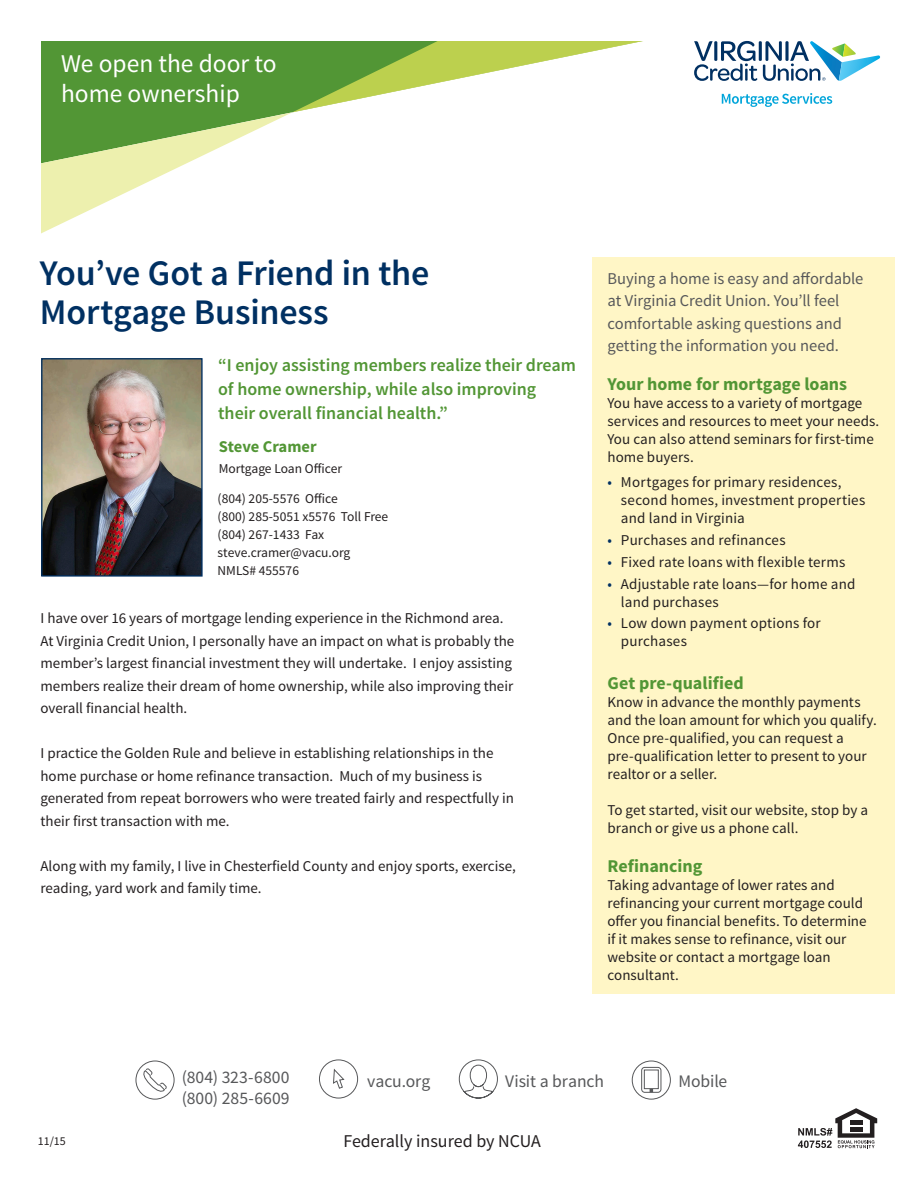
<style>
.page{position:relative;width:918px;height:1188px;background:#fff}
.page>*{position:absolute;margin:0;border:0;box-sizing:border-box;transform-origin:0 0}
.t1{font:600 36px/39px "Source Sans Pro";letter-spacing:-.005em;color:#003062}
.t2{font:25.5px/30px "Source Sans Pro";color:#fff}
.t3{font:600 18px/24px "Source Sans Pro";color:#529635}
.t4{font:700 18px "Source Sans Pro";color:#529635}
.t5{font:18px "Source Sans Pro";color:#231f20}
.t6{font:17.55px/21.1px "Source Sans Pro";letter-spacing:-.005em;color:#57585a}
.t7{font:16.5px/22.5px "Source Sans Pro";color:#57585a}
.t8{font:700 16.5px "Source Sans Pro";color:#529635}
.t9{font:15px/18px "Source Sans Pro";color:#231f20}
.t10{font:13.5px "Source Sans Pro";color:#231f20}
.t11{font:12px "Source Sans Pro";color:#231f20}
.s1{color:#003062}
</style>
<div class="page">
<div style="left:41px;top:41px;width:253px;height:72px;background:#529635"></div>
<svg style="left:292px;top:41px;width:541px;height:71px"></svg>
<svg style="left:41px;top:112px;width:251px;height:122px"></svg>
<svg style="left:694px;top:41px;width:63px;height:40px"></svg>
<hr style="left:759px;top:41px;width:3px;height:20px;background:#003062">
<svg style="left:763px;top:41px;width:117px;height:40px"></svg>
<svg style="left:722px;top:93px;width:110px;height:14px"></svg>
<div style="left:592px;top:258px;width:303px;height:736px;background:#fff6c6"></div>
<svg style="left:798px;top:1108px;width:79px;height:40px"></svg>
<svg style="left:319px;top:1059px;width:39px;height:40px"></svg>
<svg style="left:135px;top:1060px;width:40px;height:40px"></svg>
<svg style="left:631px;top:1060px;width:40px;height:40px"></svg>
<svg style="left:458px;top:1059px;width:40px;height:40px"></svg>
<img style="left:43px;top:360px;width:158px;height:215px">
<div style="left:41px;top:358px;width:162px;height:219px;border:1px solid #003062"></div>
<h2 class="t2" style="left:61px;top:49px;width:217px">We open the door to home ownership</h2>
<h1 class="t1" style="left:40px;top:254px;width:391px">You’ve Got a Friend in the<br>Mortgage Business</h1>
<p class="t3" style="left:218px;top:353px;width:360px">“I enjoy assisting members realize their dream of home ownership, while also improving their overall financial health.”</p>
<p class="t8" style="left:219px;top:436px;width:99px">Steve Cramer</p>
<p class="t10" style="left:219px;top:460px;width:125px">Mortgage Loan Officer</p>
<p class="t10" style="left:218px;top:490px;width:122px">(804) 205-5576 Office</p>
<p class="t10" style="left:218px;top:508px;width:172px">(800) 285-5051 x5576 Toll Free</p>
<p class="t10" style="left:218px;top:526px;width:108px">(804) 267-1433 Fax</p>
<p class="t10" style="left:218px;top:544px;width:134px">steve.cramer@vacu.org</p>
<p class="t10" style="left:218px;top:562px;width:83px">NMLS# 455576</p>
<p class="t9" style="left:40px;top:607px;width:475px;line-height:22.5px">I have over 16 years of mortgage lending experience in the Richmond area.<br>At Virginia Credit Union, I personally have an impact on what is probably the member’s largest financial investment they will undertake. I enjoy assisting members realize their dream of home ownership, while also improving their overall financial health.</p>
<p class="t9" style="left:40px;top:742px;width:475px;line-height:22.5px">I practice the Golden Rule and believe in establishing relationships in the home purchase or home refinance transaction. Much of my business is generated from repeat borrowers who were treated fairly and respectfully in their first transaction with me.</p>
<p class="t9" style="left:40px;top:855px;width:477px;line-height:22.5px">Along with my family, I live in Chesterfield County and enjoy sports, exercise, reading, yard work and family time.</p>
<p class="t7" style="left:607px;top:268px;width:257px">Buying a home is easy and affordable at Virginia Credit Union. You’ll feel comfortable asking questions and getting the information you need.</p>
<p class="t4" style="left:607px;top:373px;width:241px">Your home for mortgage loans</p>
<p class="t9" style="left:607px;top:395px;width:273px">You have access to a variety of mortgage services and resources to meet your needs.<br>You can also attend seminars for first-time home buyers.</p>
<p class="t9" style="left:621px;top:474px;width:246px;text-indent:-14px"><span class="s1">•</span> Mortgages for primary residences, second homes, investment properties and land in Virginia</p>
<p class="t9" style="left:607px;top:531px;width:180px"><span class="s1">•</span> Purchases and refinances</p>
<p class="t9" style="left:607px;top:553px;width:239px"><span class="s1">•</span> Fixed rate loans with flexible terms</p>
<p class="t9" style="left:621px;top:575px;width:236px;text-indent:-14px"><span class="s1">•</span> Adjustable rate loans—for home and land purchases</p>
<p class="t9" style="left:621px;top:615px;width:201px;text-indent:-14px"><span class="s1">•</span> Low down payment options for purchases</p>
<p class="t4" style="left:607px;top:672px;width:138px">Get pre-qualified</p>
<p class="t9" style="left:607px;top:693px;width:271px">Know in advance the monthly payments and the loan amount for which you qualify.<br>Once pre-qualified, you can request a pre-qualification letter to present to your realtor or a seller.</p>
<p class="t9" style="left:607px;top:801px;width:262px">To get started, visit our website, stop by a branch or give us a phone call.</p>
<p class="t4" style="left:607px;top:855px;width:96px">Refinancing</p>
<p class="t9" style="left:607px;top:876px;width:261px">Taking advantage of lower rates and refinancing your current mortgage could offer you financial benefits. To determine if it makes sense to refinance, visit our website or contact a mortgage loan consultant.</p>
<p class="t11" style="left:38px;top:1134px;width:30px">11/15</p>
<p class="t6" style="left:182px;top:1067px;width:109px">(804) 323-6800 (800) 285-6609</p>
<p class="t6" style="left:367px;top:1071px;width:65px">vacu.org</p>
<p class="t6" style="left:505px;top:1071px;width:100px">Visit a branch</p>
<p class="t6" style="left:678px;top:1071px;width:50px">Mobile</p>
<p class="t5" style="left:343px;top:1130px;width:199px">Federally insured by NCUA</p>
</div>
